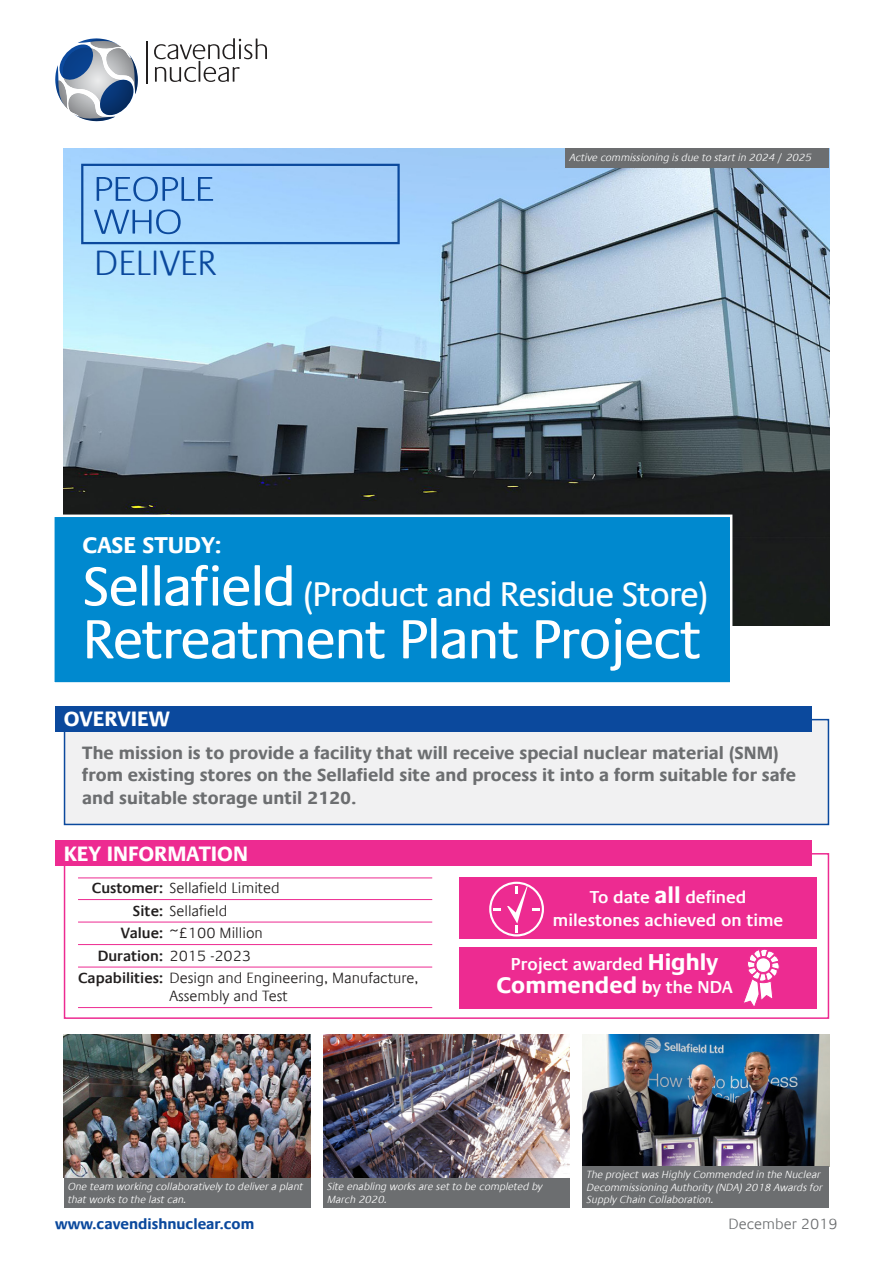
<style>
.page{position:relative;width:893px;height:1263px;background:#fff}
.page>*{position:absolute;margin:0;border:0;box-sizing:border-box;transform-origin:0 0}
.t1{font:56.1px "Praxis Com";letter-spacing:-.025em;color:#fff}
.t2{font:300 35.4px "Praxis Com";color:#0b499d}
.t3{font:34.5px "Praxis Com";letter-spacing:-.025em;color:#fff}
.t4{font:700 23.25px "Praxis Com";color:#fff}
.t5{font:700 23.1px "Praxis Com";color:#fff}
.t6{font:700 21px "Praxis Com";color:#fff}
.t7{font:700 18px/22.5px "Praxis Com";color:#6c6e70}
.t8{font:600 17.4px/23.2px "Praxis Com";color:#fff;text-align:center}
.t9{font:300 15px "Praxis Com";color:#221f1f}
.t10{font:700 15px "Praxis Com";color:#0b499d}
.t11{font:600 15px "Praxis Com";color:#221f1f}
.t12{font:300 15px "Praxis Com";color:#6c6e70}
.t13{font:italic 300 10.5px/12.8px "Praxis Com";color:#fff}
.s1{font-size:56.1px}
.s2{font-weight:600}
.s3{font-weight:300}
.s4{font-weight:700;font-size:23.25px}
.s5{font-size:17.4px}
.s6{font-weight:600;font-size:17.4px}
</style>
<div class="page">
<hr style="left:146px;top:42px;width:1px;height:42px;background:#221f1f">
<svg style="left:55px;top:38px;width:83px;height:83px"></svg>
<svg style="left:154px;top:38px;width:113px;height:44px"></svg>
<hr style="left:78px;top:878px;width:354px;height:1px;background:#ed2b91">
<hr style="left:78px;top:899px;width:354px;height:1px;background:#ed2b91">
<hr style="left:78px;top:922px;width:354px;height:1px;background:#ed2b91">
<hr style="left:78px;top:944px;width:354px;height:1px;background:#ed2b91">
<hr style="left:78px;top:967px;width:354px;height:1px;background:#ed2b91">
<hr style="left:78px;top:1007px;width:354px;height:1px;background:#ed2b91">
<div style="left:64px;top:853px;width:765px;height:166px;border:2px solid #ed2b91"></div>
<div style="left:65px;top:720px;width:763px;height:104px;background:#f1f1f2"></div>
<div style="left:64px;top:719px;width:765px;height:106px;border:2px solid #0b499d"></div>
<img style="left:64px;top:149px;width:765px;height:476px">
<div style="left:459px;top:877px;width:357px;height:61px;background:#ed2b91"></div>
<div style="left:459px;top:947px;width:357px;height:62px;background:#ed2b91"></div>
<svg style="left:489px;top:882px;width:55px;height:54px"></svg>
<svg style="left:743px;top:949px;width:37px;height:57px"></svg>
<img style="left:323px;top:1035px;width:247px;height:143px">
<div style="left:323px;top:1178px;width:247px;height:30px;background:#6c6e70"></div>
<img style="left:583px;top:1035px;width:246px;height:131px">
<div style="left:583px;top:1166px;width:246px;height:42px;background:#6c6e70"></div>
<img style="left:64px;top:1035px;width:246px;height:143px">
<div style="left:64px;top:1178px;width:246px;height:30px;background:#6c6e70"></div>
<div style="left:55px;top:706px;width:757px;height:25px;background:#0b499d"></div>
<div style="left:55px;top:840px;width:757px;height:26px;background:#ed2b91"></div>
<div style="left:81px;top:164px;width:319px;height:80px;border:2px solid #0b499d"></div>
<svg style="left:97px;top:177px;width:116px;height:24px;background:#7cafe4"></svg>
<svg style="left:94px;top:209px;width:87px;height:25px;background:#82b5e6"></svg>
<div style="left:54px;top:513px;width:680px;height:170px;background:#0089cf"></div>
<div style="left:566px;top:149px;width:263px;height:19px;background:#6c6e70"></div>
<h2 class="t2" style="left:94px;top:242px;width:124px">DELIVER</h2>
<p class="t13" style="left:570px;top:152px;width:244px">Active commissioning is due to start in 2024 / 2025</p>
<h3 class="t5" style="left:83px;top:536px;width:140px">CASE STUDY:</h3>
<h3 class="t3" style="left:83px;top:574px;width:628px"><span class="s1">Sellafield</span> (Product and Residue Store)</h3>
<h1 class="t1" style="left:83px;top:607px;width:620px">Retreatment Plant Project</h1>
<h3 class="t6" style="left:64px;top:711px;width:107px">OVERVIEW</h3>
<h3 class="t7" style="left:82px;top:743px;width:715px">The mission is to provide a facility that will receive special nuclear material (SNM) from existing stores on the Sellafield site and process it into a form suitable for safe and suitable storage until 2120.</h3>
<h3 class="t6" style="left:64px;top:845px;width:186px">KEY INFORMATION</h3>
<h3 class="t9" style="left:92px;top:879px;width:189px"><span class="s2">Customer:</span> Sellafield Limited</h3>
<h3 class="t9" style="left:133px;top:902px;width:96px"><span class="s2">Site:</span> Sellafield</h3>
<h3 class="t9" style="left:121px;top:924px;width:143px"><span class="s2">Value:</span> ~£100 Million</h3>
<h3 class="t11" style="left:98px;top:949px;width:155px">Duration: <span class="s3">2015 -2023</span></h3>
<h3 class="t9" style="left:78px;top:969px;width:342px"><span class="s2">Capabilities:</span> Design and Engineering, Manufacture,</h3>
<h3 class="t9" style="left:169px;top:987px;width:120px">Assembly and Test</h3>
<h3 class="t8" style="left:553px;top:887px;width:232px">To date <span class="s4">all</span> defined milestones achieved on time</h3>
<h3 class="t8" style="left:511px;top:954px;width:209px">Project awarded <span class="s4">Highly</span></h3>
<h3 class="t4" style="left:496px;top:976px;width:238px">Commended <span class="s5">b</span><span class="s6">y the NDA</span></h3>
<p class="t13" style="left:68px;top:1181px;width:237px">One team working collaboratively to deliver a plant that works to the last can.</p>
<p class="t13" style="left:327px;top:1181px;width:217px">Site enabling works are set to be completed by<br>March 2020.</p>
<p class="t13" style="left:587px;top:1169px;width:237px">The project was Highly Commended in the Nuclear<br>Decommissioning Authority (NDA) 2018 Awards for<br>Supply Chain Collaboration.</p>
<h3 class="t10" style="left:55px;top:1218px;width:201px">www.cavendishnuclear.com</h3>
<h3 class="t12" style="left:728px;top:1218px;width:111px">December 2019</h3>
</div>
